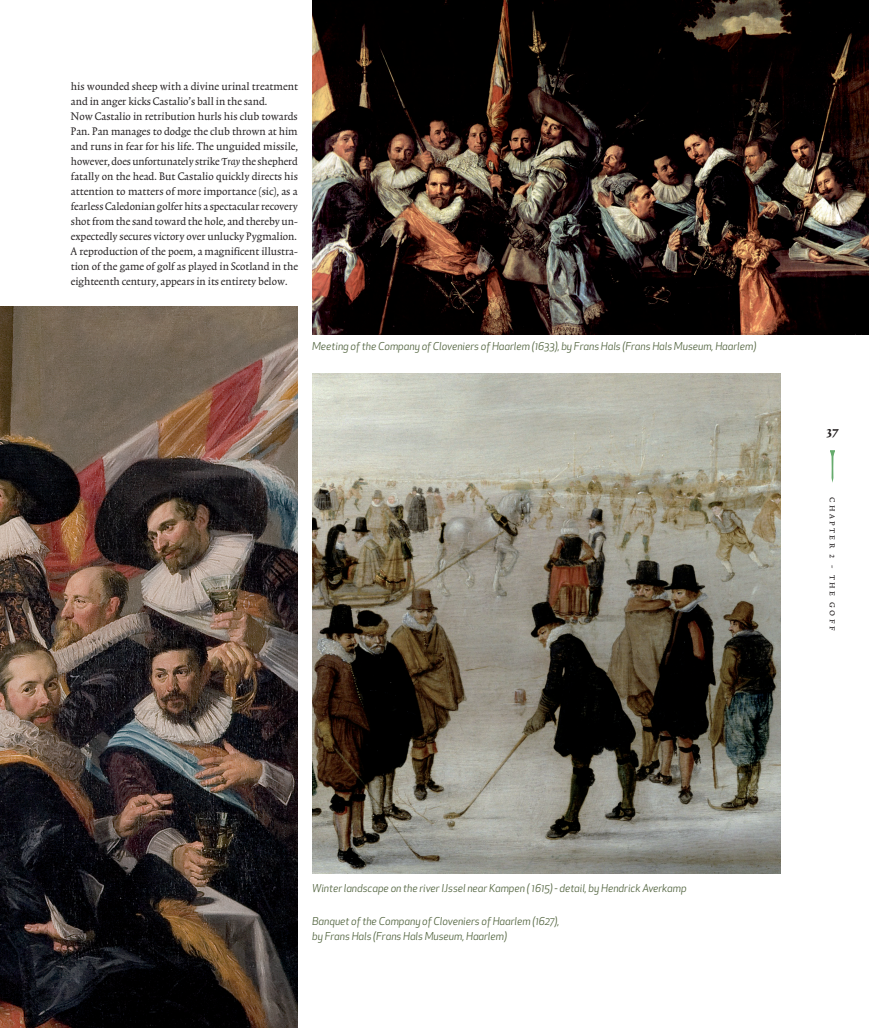
<style>
.page{position:relative;width:869px;height:1028px;background:#fff}
.page>*{position:absolute;margin:0;border:0;box-sizing:border-box;transform-origin:0 0}
.t1{font:700 15px "Trinite No 1";color:#231f20}
.t2{font:13px/15px "Trinite No 1 Rom Con";color:#231f20}
.t3{font:11.25px "Trinite No 1 Rom Con Exp";letter-spacing:.2em;color:#231f20}
.t4{font:italic 10.62px/15px "Apex New";letter-spacing:-.005em;color:#52643f}
.s1{font-family:"Trinite No 1";font-style:italic}
</style>
<div class="page">
<img style="left:0;top:306px;width:298px;height:722px">
<img style="left:312px;top:374px;width:468px;height:499px">
<img style="left:312px;top:0;width:556px;height:334px">
<svg style="left:830px;top:450px;width:4px;height:33px"></svg>
<p class="t2" style="left:71px;top:80px;width:228px">his wounded sheep with a divine urinal treatment and in anger kicks Castalio’s ball in the sand.<br>Now Castalio in retribution hurls his club towards Pan. Pan manages to dodge the club thrown at him and runs in fear for his life. The unguided missile, however, does unfortunately strike <span class="s1">Tray</span> the shepherd fatally on the head. But Castalio quickly directs his attention to matters of more importance (sic), as a fearless Caledonian golfer hits a spectacular recovery shot from the sand toward the hole, and thereby un&shy;expectedly secures victory over unlucky Pygmalion.<br>A reproduction of the poem, a magnificent illustra&shy;tion of the game of golf as played in Scotland in the eighteenth century, appears in its entirety below.</p>
<p class="t4" style="left:312px;top:338px;width:445px">Meeting of the Company of Cloveniers of Haarlem (1633), by Frans Hals (Frans Hals Museum, Haarlem)</p>
<p class="t1" style="left:825px;top:424px;width:14px">37</p>
<p class="t3" style="left:837px;top:497px;width:134px;rotate:90deg">chapter 2 - the goff</p>
<p class="t4" style="left:312px;top:880px;width:376px">Winter landscape on the river IJssel near Kampen ( 1615) - detail, by Hendrick Averkamp</p>
<p class="t4" style="left:312px;top:913px;width:249px">Banquet of the Company of Cloveniers of Haarlem (1627), by Frans Hals (Frans Hals Museum, Haarlem)</p>
</div>
